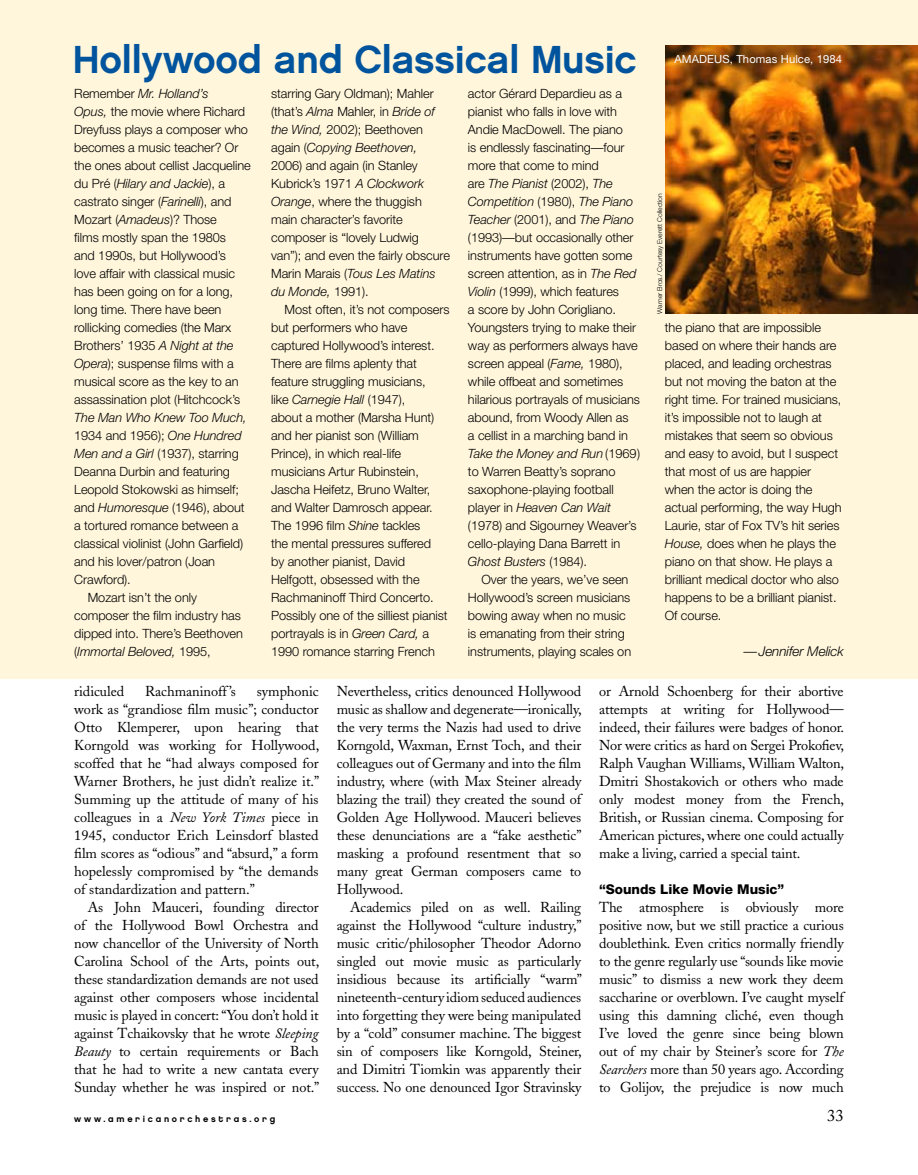
<style>
.page{position:relative;width:918px;height:1175px;background:#fff}
.page>*{position:absolute;margin:0;border:0;box-sizing:border-box;transform-origin:0 0}
.t1{font:39px "Chalet New York Nineteen Sixty";letter-spacing:-.005em;color:#00549e}
.t2{font:16.5px "Adobe Caslon";color:#000}
.t3{font:14.25px/18px "Adobe Caslon";letter-spacing:-.01em;color:#000;text-align:justify}
.t4{font:800 13.5px "Helvetica Neue";color:#000}
.t5{font:italic 300 13.5px "Helvetica Neue";letter-spacing:-.005em;color:#000}
.t6{font:300 12.75px/18px "Helvetica Neue";letter-spacing:-.005em;color:#000}
.t7{font:italic 300 12.75px "Helvetica Neue";letter-spacing:-.005em;color:#000}
.t8{font:11.25px "Helvetica Neue";letter-spacing:.01em;color:#fff}
.t9{font:9px "Chalet New York Nineteen Eighty";letter-spacing:.3em;color:#000}
.t10{font:300 6.75px "Helvetica Neue";color:#000}
.s1{font-style:italic}
.s2{font-style:normal}
</style>
<div class="page">
<div style="left:0;top:0;width:918px;height:678px;background:#fff6dc"></div>
<img style="left:665px;top:45px;width:253px;height:269px">
<h1 class="t1" style="left:73px;top:35px;width:566px">Hollywood and Classical Music</h1>
<p class="t8" style="left:675px;top:52px;width:169px">AMADEUS, Thomas Hulce, 1984</p>
<p class="t6" style="left:74px;top:84px;width:178px">Remember <span class="s1">Mr. Holland’s<br>Opus,</span> the movie where Richard<br>Dreyfuss plays a composer who becomes a music teacher? Or the ones about cellist Jacqueline du Pré (<span class="s1">Hilary and Jackie</span>), a castrato singer (<span class="s1">Farinelli</span>), and<br>Mozart (<span class="s1">Amadeus</span>)? Those<br>films mostly span the 1980s<br>and 1990s, but Hollywood’s love affair with classical music has been going on for a long, long time. There have been rollicking comedies (the Marx<br>Brothers’ 1935 <span class="s1">A Night at the<br>Opera</span>); suspense films with a musical score as the key to an assassination plot (Hitchcock’s</p>
<p class="t7" style="left:74px;top:409px;width:174px">The Man Who Knew Too Much,</p>
<p class="t6" style="left:74px;top:426px;width:169px">1934 and 1956); <span class="s1">One Hundred</span></p>
<p class="t6" style="left:74px;top:444px;width:166px"><span class="s1">Men and a Girl</span> (1937), starring</p>
<p class="t6" style="left:74px;top:462px;width:157px">Deanna Durbin and featuring</p>
<p class="t6" style="left:74px;top:480px;width:166px">Leopold Stokowski as himself;</p>
<p class="t6" style="left:74px;top:498px;width:172px">and <span class="s1">Humoresque</span> (1946), about</p>
<p class="t6" style="left:74px;top:516px;width:166px">a tortured romance between a</p>
<p class="t6" style="left:74px;top:534px;width:170px">classical violinist (John Garfield)</p>
<p class="t6" style="left:74px;top:552px;width:142px">and his lover/patron (Joan</p>
<p class="t6" style="left:74px;top:570px;width:58px">Crawford).</p>
<p class="t6" style="left:88px;top:588px;width:111px">Mozart isn’t the only</p>
<p class="t6" style="left:74px;top:606px;width:168px">composer the film industry has</p>
<p class="t6" style="left:74px;top:624px;width:170px">dipped into. There’s Beethoven</p>
<p class="t7" style="left:74px;top:643px;width:138px"><span class="s2">(</span>Immortal Beloved, <span class="s2">1995,</span></p>
<p class="t6" style="left:271px;top:84px;width:180px">starring Gary Oldman); Mahler (that’s <span class="s1">Alma</span> Mahler, in <span class="s1">Bride of the Wind,</span> 2002); Beethoven again (<span class="s1">Copying Beethoven,<br></span>2006) and again (in Stanley<br>Kubrick’s 1971 <span class="s1">A Clockwork<br>Orange</span>, where the thuggish main character’s favorite composer is “lovely Ludwig van”); and even the fairly obscure<br>Marin Marais (<span class="s1">Tous Les Matins du Monde,</span> 1991).</p>
<p class="t6" style="left:271px;top:300px;width:180px;text-indent:14px">Most often, it’s not composers but performers who have captured Hollywood’s interest.<br>There are films aplenty that feature struggling musicians,<br>like <span class="s1">Carnegie Hall</span> (1947),<br>about a mother (Marsha Hunt) and her pianist son (William<br>Prince), in which real-life musicians Artur Rubinstein,<br>Jascha Heifetz, Bruno Walter, and Walter Damrosch appear.<br>The 1996 film <span class="s1">Shine</span> tackles<br>the mental pressures suffered<br>by another pianist, David<br>Helfgott, obsessed with the<br>Rachmaninoff Third Concerto.<br>Possibly one of the silliest pianist portrayals is in <span class="s1">Green Card,</span> a<br>1990 romance starring French</p>
<p class="t6" style="left:468px;top:84px;width:174px">actor Gérard Depardieu as a pianist who falls in love with<br>Andie MacDowell. The piano<br>is endlessly fascinating—four more that come to mind<br>are <span class="s1">The Pianist</span> (2002), <span class="s1">The<br>Competition</span> (1980), <span class="s1">The Piano<br>Teacher</span> (2001), and <span class="s1">The Piano </span>(1993)—but occasionally other instruments have gotten some screen attention, as in <span class="s1">The Red<br>Violin</span> (1999), which features<br>a score by John Corigliano.<br>Youngsters trying to make their way as performers always have screen appeal (<span class="s1">Fame,</span> 1980), while offbeat and sometimes hilarious portrayals of musicians abound, from Woody Allen as<br>a cellist in a marching band in<br><span class="s1">Take the Money and Run</span> (1969) to Warren Beatty’s soprano saxophone-playing football player in <span class="s1">Heaven Can Wait </span>(1978) and Sigourney Weaver’s cello-playing Dana Barrett in<br><span class="s1">Ghost Busters</span> (1984).</p>
<p class="t6" style="left:468px;top:570px;width:165px;text-indent:14px">Over the years, we’ve seen<br>Hollywood’s screen musicians bowing away when no music is emanating from their string instruments, playing scales on</p>
<p class="t10" style="left:656px;top:313px;width:122px;rotate:-90deg">Warner Bros./ Courtesy Everett Collection</p>
<p class="t6" style="left:665px;top:318px;width:178px">the piano that are impossible based on where their hands are placed, and leading orchestras but not moving the baton at the right time. For trained musicians, it’s impossible not to laugh at mistakes that seem so obvious and easy to avoid, but I suspect that most of us are happier when the actor is doing the actual performing, the way Hugh<br>Laurie, star of Fox TV’s hit series<br><span class="s1">House,</span> does when he plays the piano on that show. He plays a brilliant medical doctor who also happens to be a brilliant pianist.<br>Of course.</p>
<p class="t5" style="left:744px;top:643px;width:101px">—Jennifer Melick</p>
<p class="t3" style="left:74px;top:682px;width:247px;text-indent:183px">symphonic work as “grandiose film music”; conductor Otto Klemperer, upon hearing that Korngold was working for Hollywood, scoffed that he “had always composed for Warner Brothers, he just didn’t realize it.” Summing up the attitude of many of his colleagues in a <span class="s1">New York Times</span> piece in 1945, conductor Erich Leinsdorf blasted film scores as “odious” and “absurd,” a form hopelessly compromised by “the demands of standardization and pattern.”</p>
<p class="t3" style="left:74px;top:898px;width:247px;text-indent:14px">As John Mauceri, founding director of the Hollywood Bowl Orchestra and now chancellor of the University of North Carolina School of the Arts, points out, these standardization demands are not used against other composers whose incidental music is played in concert: “You don’t hold it against Tchaikovsky that he wrote <span class="s1">Sleeping Beauty</span> to certain requirements or Bach that he had to write a new cantata every Sunday whether he was inspired or not.”</p>
<p class="t3" style="left:74px;top:682px;width:52px">ridiculed</p>
<p class="t3" style="left:145px;top:682px;width:92px">Rachmaninoff ’s</p>
<p class="t3" style="left:337px;top:682px;width:247px">Nevertheless, critics denounced Hollywood music as shallow and degenerate—ironically, the very terms the Nazis had used to drive Korngold, Waxman, Ernst Toch, and their colleagues out of Germany and into the film industry, where (with Max Steiner already blazing the trail) they created the sound of Golden Age Hollywood. Mauceri believes these denunciations are a “fake aesthetic” masking a profound resentment that so many great German composers came to Hollywood.</p>
<p class="t3" style="left:337px;top:898px;width:247px;text-indent:13px">Academics piled on as well. Railing against the Hollywood “culture industry,” music critic/philosopher Theodor Adorno singled out movie music as particularly insidious because its artificially “warm” nineteenth-century idiom seduced audiences into forgetting they were being manipulated by a “cold” consumer machine. The biggest sin of composers like Korngold, Steiner, and Dimitri Tiomkin was apparently their success. No one denounced Igor Stravinsky</p>
<p class="t3" style="left:599px;top:682px;width:247px">or Arnold Schoenberg for their abortive attempts at writing for Hollywood— indeed, their failures were badges of honor.<br>Nor were critics as hard on Sergei Prokofiev, Ralph Vaughan Williams, William Walton, Dmitri Shostakovich or others who made only modest money from the French, British, or Russian cinema. Composing for American pictures, where one could actually make a living, carried a special taint.</p>
<p class="t4" style="left:599px;top:881px;width:187px">“Sounds Like Movie Music”</p>
<p class="t3" style="left:599px;top:898px;width:246px">The atmosphere is obviously more positive now, but we still practice a curious doublethink. Even critics normally friendly to the genre regularly use “sounds like movie music” to dismiss a new work they deem saccharine or overblown. I’ve caught myself using this damning cliché, even though I’ve loved the genre since being blown out of my chair by Steiner’s score for <span class="s1">The Searchers</span> more than 50 years ago. According to Golijov, the prejudice is now much</p>
<p class="t9" style="left:74px;top:1113px;width:203px">www.americanorchestras.org</p>
<p class="t2" style="left:827px;top:1105px;width:18px">33</p>
</div>
